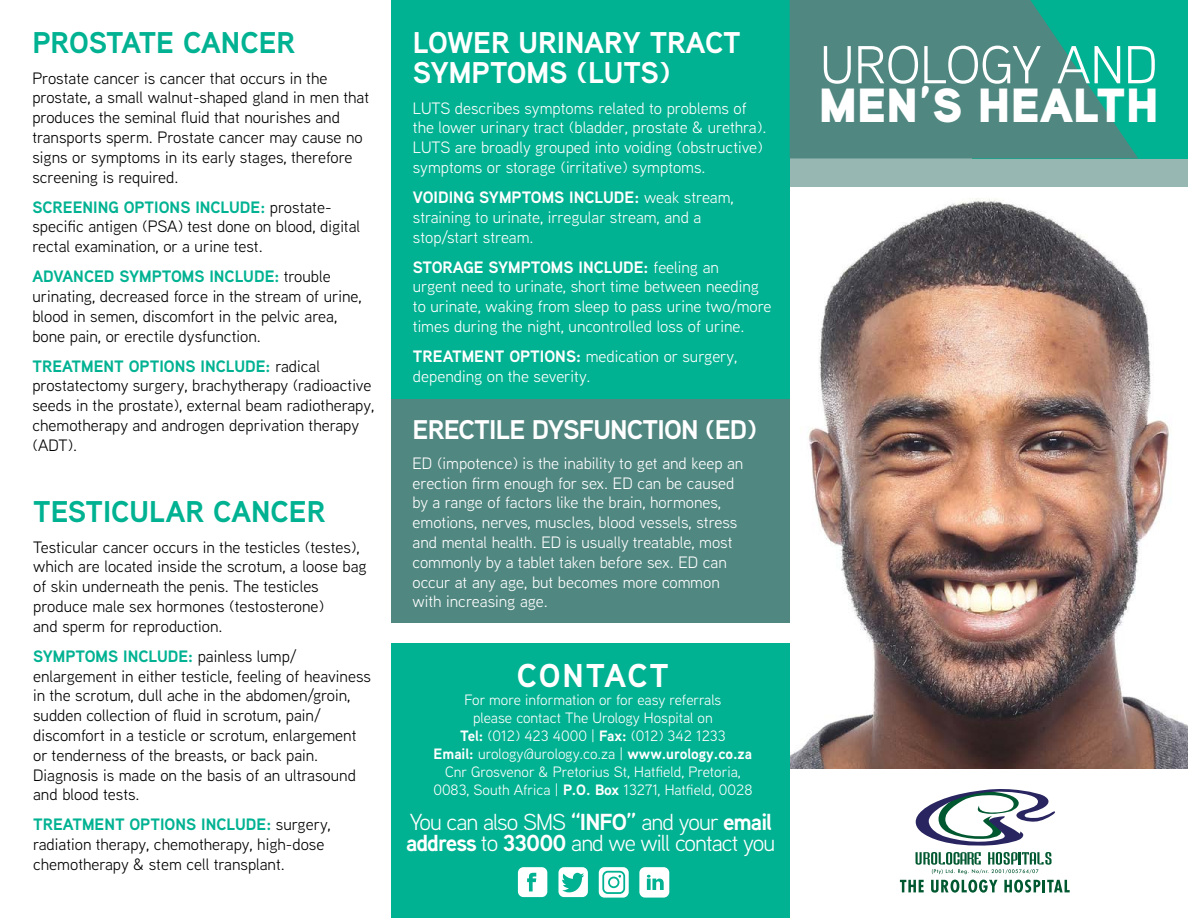
<style>
.page{position:relative;width:1188px;height:918px;background:#fff}
.page>*{position:absolute;margin:0;border:0;box-sizing:border-box;transform-origin:0 0}
.t1{font:53.25px "Aaux Next";color:#fff}
.t2{font:900 47.85px "Aaux Next";color:#fff}
.t3{font:700 33px "Aaux Next";letter-spacing:.055em;color:#fff}
.t4{font:700 30px/30px "Aaux Next";color:#fff}
.t5{font:700 30px "Aaux Next";color:#00b292}
.t6{font:700 27px "Aaux Next";letter-spacing:-.03em;color:#fff}
.t7{font:23.25px/20.2px "Aaux Next";letter-spacing:-.04em;color:#fff}
.t8{font:16.5px/19.8px "Aaux Next";color:#000}
.t9{font:16.5px/19.8px "Aaux Next";color:#fff}
.t10{font:15px/18px "Aaux Next";color:#fff;text-align:center}
.s1{font-weight:700;color:#00b292}
.s2{font-weight:700}
</style>
<div class="page">
<img style="left:790px;top:198px;width:398px;height:571px">
<div style="left:790px;top:0;width:398px;height:187px;background:#96b7b2"></div>
<div style="left:972px;top:0;width:216px;height:158px;background:#00b292"></div>
<div style="left:392px;top:0;width:398px;height:404px;background:#00b292"></div>
<svg style="left:790px;top:0;width:348px;height:158px;fill:#508780"></svg>
<div style="left:392px;top:644px;width:398px;height:274px;background:#00b292"></div>
<div style="left:392px;top:400px;width:398px;height:223px;background:#508780"></div>
<svg style="left:599px;top:867px;width:30px;height:31px"></svg>
<svg style="left:518px;top:867px;width:29px;height:30px"></svg>
<svg style="left:558px;top:867px;width:30px;height:30px"></svg>
<svg style="left:639px;top:867px;width:30px;height:31px"></svg>
<svg style="left:900px;top:789px;width:170px;height:104px"></svg>
<h3 class="t5" style="left:32px;top:22px;width:264px">PROSTATE CANCER</h3>
<p class="t8" style="left:32px;top:67px;width:338px">Prostate cancer is cancer that occurs in the prostate, a small walnut-shaped gland in men that produces the seminal fluid that nourishes and transports sperm. Prostate cancer may cause no signs or symptoms in its early stages, therefore screening is required.</p>
<p class="t8" style="left:32px;top:196px;width:329px"><span class="s1">SCREENING OPTIONS INCLUDE:</span> prostate&shy;specific antigen (PSA) test done on blood, digital rectal examination, or a urine test.</p>
<p class="t8" style="left:32px;top:266px;width:331px"><span class="s1">ADVANCED SYMPTOMS INCLUDE:</span> trouble urinating, decreased force in the stream of urine, blood in semen, discomfort in the pelvic area, bone pain, or erectile dysfunction.</p>
<p class="t8" style="left:32px;top:355px;width:343px"><span class="s1">TREATMENT OPTIONS INCLUDE:</span> radical prostatectomy surgery, brachytherapy (radioactive seeds in the prostate), external beam radiotherapy, chemotherapy and androgen deprivation therapy (ADT).</p>
<h3 class="t5" style="left:33px;top:491px;width:294px">TESTICULAR CANCER</h3>
<p class="t8" style="left:33px;top:536px;width:335px">Testicular cancer occurs in the testicles (testes), which are located inside the scrotum, a loose bag of skin underneath the penis. The testicles produce male sex hormones (testosterone)<br>and sperm for reproduction.</p>
<p class="t8" style="left:33px;top:646px;width:339px"><span class="s1">SYMPTOMS INCLUDE:</span> painless lump/ enlargement in either testicle, feeling of heaviness in the scrotum, dull ache in the abdomen/groin, sudden collection of fluid in scrotum, pain/ discomfort in a testicle or scrotum, enlargement or tenderness of the breasts, or back pain.<br>Diagnosis is made on the basis of an ultrasound and blood tests.</p>
<p class="t8" style="left:33px;top:814px;width:299px"><span class="s1">TREATMENT OPTIONS INCLUDE:</span> surgery, radiation therapy, chemotherapy, high-dose chemotherapy &amp; stem cell transplant.</p>
<h3 class="t4" style="left:413px;top:27px;width:329px">LOWER URINARY TRACT<br>SYMPTOMS (LUTS)</h3>
<p class="t9" style="left:413px;top:97px;width:355px">LUTS describes symptoms related to problems of the lower urinary tract (bladder, prostate &amp; urethra).<br>LUTS are broadly grouped into voiding (obstructive) symptoms or storage (irritative) symptoms.</p>
<p class="t9" style="left:413px;top:187px;width:322px"><span class="s2">VOIDING SYMPTOMS INCLUDE:</span> weak stream, straining to urinate, irregular stream, and a stop/start stream.</p>
<p class="t9" style="left:413px;top:256px;width:360px"><span class="s2">STORAGE SYMPTOMS INCLUDE:</span> feeling an<br>urgent need to urinate, short time between needing to urinate, waking from sleep to pass urine two/more times during the night, uncontrolled loss of urine.</p>
<p class="t9" style="left:413px;top:346px;width:326px"><span class="s2">TREATMENT OPTIONS:</span> medication or surgery, depending on the severity.</p>
<h3 class="t6" style="left:413px;top:410px;width:346px">ERECTILE DYSFUNCTION (ED)</h3>
<p class="t9" style="left:413px;top:453px;width:332px">ED (impotence) is the inability to get and keep an erection firm enough for sex. ED can be caused by a range of factors like the brain, hormones, emotions, nerves, muscles, blood vessels, stress and mental health. ED is usually treatable, most commonly by a tablet taken before sex. ED can occur at any age, but becomes more common with increasing age.</p>
<h3 class="t3" style="left:517px;top:652px;width:153px">CONTACT</h3>
<p class="t10" style="left:433px;top:690px;width:321px">For more information or for easy referrals<br>please contact The Urology Hospital on<br><span class="s2">Tel:</span> (012) 423 4000 | <span class="s2">Fax:</span> (012) 342 1233<br><span class="s2">Email:</span> urology@urology.co.za | <span class="s2">www.urology.co.za </span>Cnr Grosvenor &amp; Pretorius St, Hatfield, Pretoria, 0083, South Africa | <span class="s2">P.O. Box</span> 13271, Hatfield, 0028</p>
<h3 class="t7" style="left:406px;top:811px;width:371px">You can also SMS <span class="s2">“INFO”</span> and your <span class="s2">email address</span> to <span class="s2">33000</span> and we will contact you</h3>
<h1 class="t1" style="left:820px;top:29px;width:339px">UROLOGY AND</h1>
<h2 class="t2" style="left:819px;top:70px;width:342px">MEN’S HEALTH</h2>
</div>
